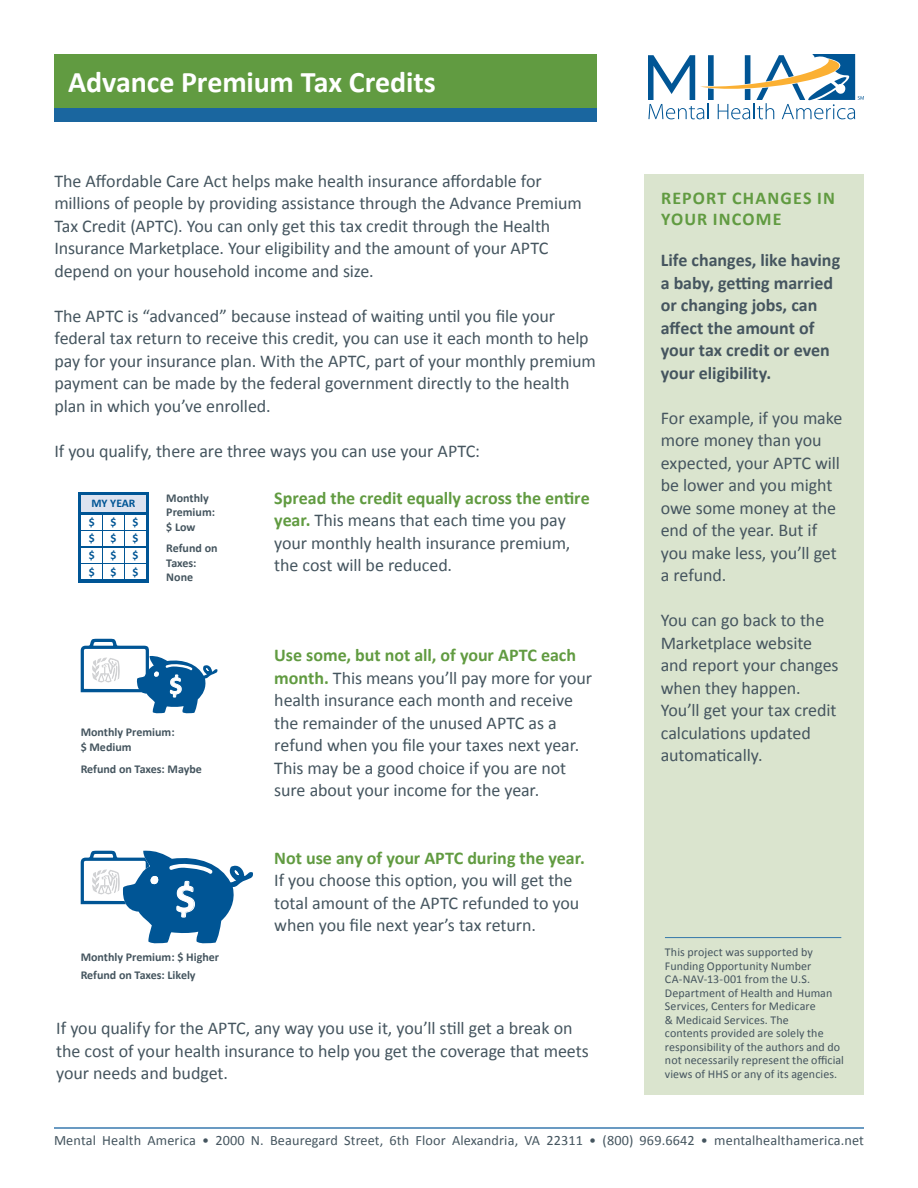
<style>
.page{position:relative;width:918px;height:1188px;background:#fff}
.page>*{position:absolute;margin:0;border:0;box-sizing:border-box;transform-origin:0 0}
.t1{font:700 41.25px "Calibri";color:#fff}
.Subsection{font:700 30px "Calibri";letter-spacing:-.005em;color:#fff}
.t2{font:700 25.5px "Calibri";color:#fff}
.Text{font:18px/22.5px "Calibri";letter-spacing:-.005em;color:#45555f}
.Text-2{font:700 18px/22.5px "Calibri";letter-spacing:-.005em;color:#45555f}
.Subhead_1{font:700 18px/21px "Calibri";letter-spacing:.065em;color:#619b41}
.t3{font:14.25px "Calibri";letter-spacing:.01em;color:#45555f}
.t4{font:12px/13.5px "Calibri";letter-spacing:.005em;color:#45555f}
.t5{font:700 12px/14.4px "Calibri";color:#45555f}
.Text-3{font:700 11.85px "Calibri";color:#005595}
.t6{font:700 11.7px "Calibri";color:#005595}
.s1{font-weight:700;color:#619b41}
</style>
<div class="page">
<svg style="left:648px;top:54px;width:216px;height:65px"></svg>
<div style="left:54px;top:54px;width:543px;height:54px;background:#619b41"></div>
<div style="left:54px;top:108px;width:543px;height:14px;background:#1a669f"></div>
<hr style="left:54px;top:1127px;width:810px;height:2px;background:#216aa5">
<div style="left:645px;top:174px;width:219px;height:920px;background:#dae4ce"></div>
<hr style="left:665px;top:937px;width:176px;height:1px;background:#216aa5">
<svg style="left:80px;top:850px;width:173px;height:93px"></svg>
<svg style="left:78px;top:493px;width:71px;height:90px;background:#236ca3"></svg>
<div style="left:82px;top:515px;width:20px;height:14px;background:#fff"></div>
<div style="left:82px;top:532px;width:20px;height:14px;background:#fff"></div>
<div style="left:82px;top:548px;width:20px;height:15px;background:#fff"></div>
<div style="left:82px;top:565px;width:20px;height:14px;background:#fff"></div>
<div style="left:103px;top:515px;width:21px;height:14px;background:#fff"></div>
<div style="left:103px;top:532px;width:21px;height:14px;background:#fff"></div>
<div style="left:103px;top:548px;width:21px;height:15px;background:#fff"></div>
<div style="left:103px;top:565px;width:21px;height:14px;background:#fff"></div>
<div style="left:125px;top:515px;width:21px;height:14px;background:#fff"></div>
<div style="left:125px;top:532px;width:21px;height:14px;background:#fff"></div>
<div style="left:125px;top:548px;width:21px;height:15px;background:#fff"></div>
<div style="left:125px;top:565px;width:21px;height:14px;background:#fff"></div>
<div style="left:81px;top:495px;width:65px;height:17px;background:#dde3f0"></div>
<svg style="left:80px;top:638px;width:137px;height:75px"></svg>
<p class="Subsection" style="left:68px;top:62px;width:369px">Advance Premium Tax Credits</p>
<p class="Text" style="left:54px;top:169px;width:529px">The Affordable Care Act helps make health insurance affordable for millions of people by providing assistance through the Advance Premium Tax Credit (APTC). You can only get this tax credit through the Health Insurance Marketplace. Your eligibility and the amount of your APTC depend on your household income and size.</p>
<p class="Text" style="left:54px;top:304px;width:543px">The APTC is “advanced” because instead of waiting until you file your federal tax return to receive this credit, you can use it each month to help pay for your insurance plan. With the APTC, part of your monthly premium payment can be made by the federal government directly to the health plan in which you’ve enrolled.</p>
<p class="Text" style="left:54px;top:439px;width:427px">If you qualify, there are three ways you can use your APTC:</p>
<p class="t6" style="left:91px;top:495px;width:46px">MY YEAR</p>
<p class="Text-3" style="left:89px;top:514px;width:8px">$</p>
<p class="Text-3" style="left:89px;top:531px;width:8px">$</p>
<p class="Text-3" style="left:89px;top:547px;width:8px">$</p>
<p class="Text-3" style="left:89px;top:564px;width:8px">$</p>
<p class="Text-3" style="left:111px;top:514px;width:8px">$</p>
<p class="Text-3" style="left:111px;top:531px;width:8px">$</p>
<p class="Text-3" style="left:111px;top:547px;width:8px">$</p>
<p class="Text-3" style="left:111px;top:564px;width:8px">$</p>
<p class="Text-3" style="left:132px;top:514px;width:8px">$</p>
<p class="Text-3" style="left:132px;top:531px;width:8px">$</p>
<p class="Text-3" style="left:132px;top:547px;width:8px">$</p>
<p class="Text-3" style="left:132px;top:564px;width:8px">$</p>
<p class="t5" style="left:166px;top:491px;width:50px">Monthly<br>Premium: $ Low</p>
<p class="t5" style="left:166px;top:541px;width:53px">Refund on<br>Taxes:</p>
<p class="t5" style="left:166px;top:570px;width:28px">None</p>
<p class="t2" style="left:169px;top:669px;width:14px">$</p>
<p class="t5" style="left:81px;top:725px;width:95px">Monthly Premium: $ Medium</p>
<p class="t5" style="left:81px;top:761px;width:123px">Refund on Taxes: Maybe</p>
<p class="t1" style="left:175px;top:872px;width:22px">$</p>
<p class="t5" style="left:81px;top:950px;width:140px">Monthly Premium: $ Higher</p>
<p class="t5" style="left:81px;top:968px;width:116px">Refund on Taxes: Likely</p>
<p class="Text" style="left:274px;top:487px;width:317px"><span class="s1">Spread the credit equally across the entire year.</span> This means that each time you pay your monthly health insurance premium, the cost will be reduced.</p>
<p class="Text" style="left:274px;top:644px;width:319px"><span class="s1">Use some, but not all, of your APTC each month.</span> This means you’ll pay more for your health insurance each month and receive the remainder of the unused APTC as a refund when you file your taxes next year.<br>This may be a good choice if you are not sure about your income for the year.</p>
<p class="Text" style="left:274px;top:847px;width:312px"><span class="s1">Not use any of your APTC during the year.<br></span>If you choose this option, you will get the total amount of the APTC refunded to you when you file next year’s tax return.</p>
<p class="Text" style="left:56px;top:1017px;width:534px">If you qualify for the APTC, any way you use it, you’ll still get a break on the cost of your health insurance to help you get the coverage that meets your needs and budget.</p>
<p class="Subhead_1" style="left:661px;top:187px;width:175px">REPORT CHANGES IN<br>YOUR INCOME</p>
<p class="Text-2" style="left:661px;top:249px;width:181px">Life changes, like having a baby, getting married or changing jobs, can affect the amount of your tax credit or even your eligibility.</p>
<p class="Text" style="left:661px;top:406px;width:183px">For example, if you make more money than you expected, your APTC will be lower and you might owe some money at the end of the year. But if you make less, you’ll get a refund.</p>
<p class="Text" style="left:661px;top:609px;width:179px">You can go back to the<br>Marketplace website and report your changes when they happen.<br>You’ll get your tax credit calculations updated automatically.</p>
<p class="t4" style="left:665px;top:945px;width:181px">This project was supported by<br>Funding Opportunity Number<br>CA-NAV-13-001 from the U.S.<br>Department of Health and Human<br>Services, Centers for Medicare<br>&amp; Medicaid Services. The<br>contents provided are solely the responsibility of the authors and do not necessarily represent the official views of HHS or any of its agencies.</p>
<p class="t3" style="left:54px;top:1131px;width:811px">Mental Health America • 2000 N. Beauregard Street, 6th Floor Alexandria, VA 22311 • (800) 969.6642 • mentalhealthamerica.net</p>
</div>
